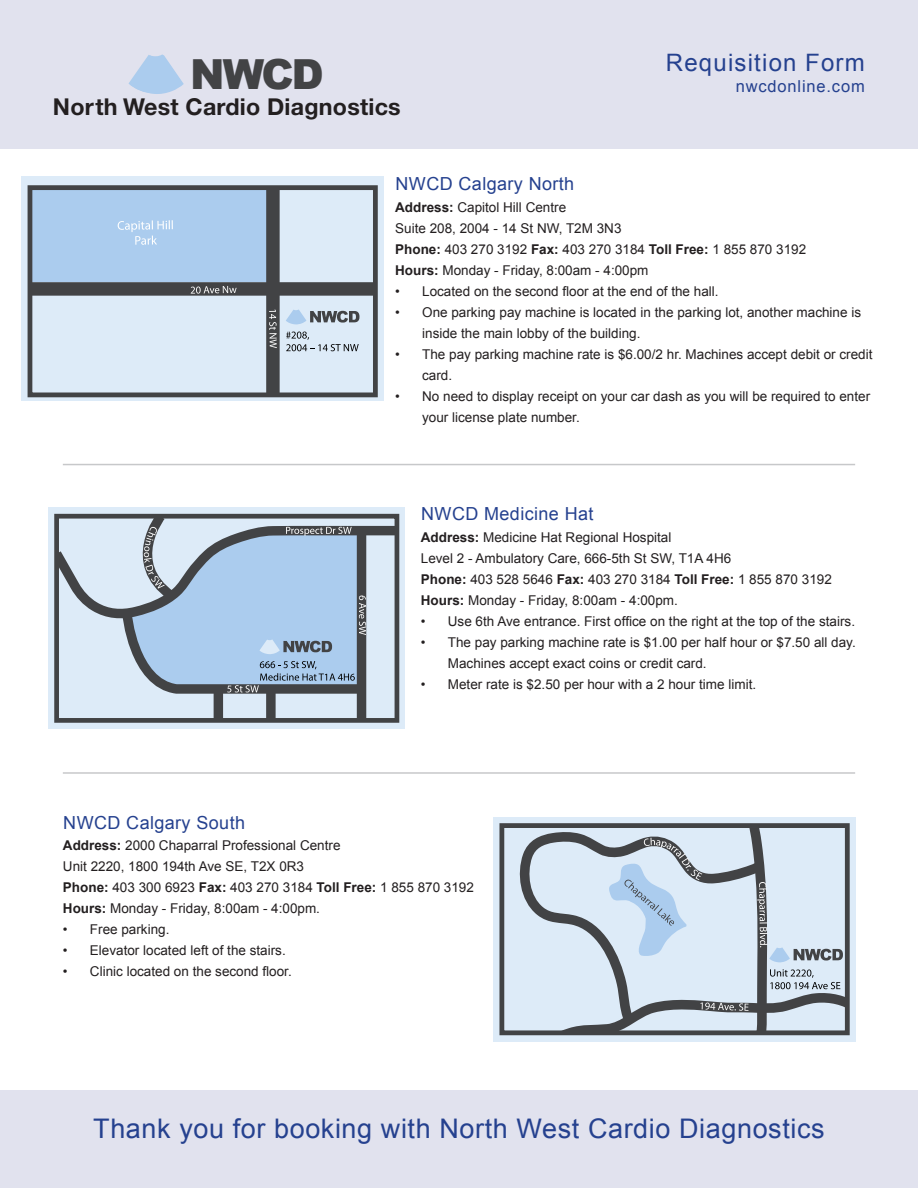
<style>
.page{position:relative;width:918px;height:1188px;background:#fff}
.page>*{position:absolute;margin:0;border:0;box-sizing:border-box;transform-origin:0 0}
.t1{font:900 41.4px "Arial";color:#424345}
.t2{font:27px "Arial";letter-spacing:.02em;color:#25418f}
.t3{font:24px "Arial";letter-spacing:.05em;color:#25418f}
.t4{font:700 23.25px "Helvetica Neue CE";letter-spacing:.01em;color:#231f20}
.t5{font:18px "Arial";letter-spacing:.02em;color:#25418f}
.t6{font:16.5px "Arial";letter-spacing:.05em;color:#25418f}
.t7{font:13.5px/21px "Arial";color:#231f20}
.s1{font-weight:700}
</style>
<div class="page">
<div style="left:0;top:1090px;width:918px;height:98px;background:#e1e2ee"></div>
<div style="left:0;top:0;width:918px;height:148px;background:#e1e2ee"></div>
<svg style="left:129px;top:54px;width:55px;height:40px"></svg>
<hr style="left:63px;top:464px;width:792px;height:1px;background:#c7c8ca">
<hr style="left:63px;top:772px;width:792px;height:2px;background:#c7c8ca">
<div style="left:493px;top:817px;width:362px;height:224px;background:#ddebf8"></div>
<div style="left:499px;top:823px;width:351px;height:212px;border:5px solid #424345"></div>
<svg style="left:509px;top:826px;width:29px;height:206px"></svg>
<svg style="left:538px;top:826px;width:309px;height:207px"></svg>
<div style="left:48px;top:508px;width:357px;height:221px;background:#ddebf8"></div>
<div style="left:357px;top:531px;width:9px;height:189px;background:#424345"></div>
<div style="left:214px;top:689px;width:9px;height:31px;background:#424345"></div>
<div style="left:266px;top:689px;width:10px;height:31px;background:#424345"></div>
<div style="left:54px;top:514px;width:345px;height:209px;border:5px solid #424345"></div>
<svg style="left:57px;top:516px;width:340px;height:182px"></svg>
<div style="left:22px;top:177px;width:362px;height:224px;background:#ddebf8"></div>
<div style="left:30px;top:188px;width:239px;height:94px;background:#abccee"></div>
<div style="left:30px;top:282px;width:345px;height:14px;background:#424345"></div>
<div style="left:266px;top:188px;width:14px;height:207px;background:#424345"></div>
<div style="left:28px;top:185px;width:350px;height:212px;border:5px solid #424345"></div>
<svg style="left:286px;top:332px;width:73px;height:19px"></svg>
<svg style="left:286px;top:309px;width:73px;height:16px"></svg>
<svg style="left:191px;top:286px;width:46px;height:8px"></svg>
<svg style="left:269px;top:309px;width:8px;height:39px"></svg>
<svg style="left:118px;top:220px;width:55px;height:25px"></svg>
<p class="t1" style="left:190px;top:44px;width:135px">NWCD</p>
<p class="t3" style="left:666px;top:47px;width:200px">Requisition Form</p>
<p class="t6" style="left:736px;top:76px;width:131px">nwcdonline.com</p>
<p class="t4" style="left:53px;top:92px;width:349px">North West Cardio Diagnostics</p>
<p class="t5" style="left:396px;top:172px;width:180px">NWCD Calgary North</p>
<p class="t7" style="left:395px;top:197px;width:173px"><span class="s1">Address:</span> Capitol Hill Centre</p>
<p class="t7" style="left:395px;top:218px;width:228px">Suite 208, 2004 - 14 St NW, T2M 3N3</p>
<p class="t7" style="left:395px;top:239px;width:413px"><span class="s1">Phone:</span> 403 270 3192 <span class="s1">Fax:</span> 403 270 3184 <span class="s1">Toll Free:</span> 1 855 870 3192</p>
<p class="t7" style="left:395px;top:260px;width:255px"><span class="s1">Hours:</span> Monday - Friday, 8:00am - 4:00pm</p>
<p class="t7" style="left:395px;top:281px;width:325px">• Located on the second floor at the end of the hall.</p>
<p class="t7" style="left:422px;top:302px;width:440px;text-indent:-27px">• One parking pay machine is located in the parking lot, another machine is inside the main lobby of the building.</p>
<p class="t7" style="left:422px;top:344px;width:452px;text-indent:-27px">• The pay parking machine rate is $6.00/2 hr. Machines accept debit or credit card.</p>
<p class="t7" style="left:422px;top:386px;width:449px;text-indent:-27px">• No need to display receipt on your car dash as you will be required to enter your license plate number.</p>
<p class="t5" style="left:63px;top:811px;width:183px">NWCD Calgary South</p>
<p class="t5" style="left:421px;top:502px;width:174px">NWCD Medicine Hat</p>
<p class="t7" style="left:421px;top:527px;width:252px"><span class="s1">Address:</span> Medicine Hat Regional Hospital</p>
<p class="t7" style="left:421px;top:548px;width:312px">Level 2 - Ambulatory Care, 666-5th St SW, T1A 4H6</p>
<p class="t7" style="left:421px;top:569px;width:413px"><span class="s1">Phone:</span> 403 528 5646 <span class="s1">Fax:</span> 403 270 3184 <span class="s1">Toll Free:</span> 1 855 870 3192</p>
<p class="t7" style="left:421px;top:590px;width:259px"><span class="s1">Hours:</span> Monday - Friday, 8:00am - 4:00pm.</p>
<p class="t7" style="left:421px;top:611px;width:436px">• Use 6th Ave entrance. First office on the right at the top of the stairs.</p>
<p class="t7" style="left:448px;top:632px;width:409px;text-indent:-27px">• The pay parking machine rate is $1.00 per half hour or $7.50 all day.<br>Machines accept exact coins or credit card.</p>
<p class="t7" style="left:421px;top:674px;width:337px">• Meter rate is $2.50 per hour with a 2 hour time limit.</p>
<p class="t7" style="left:63px;top:835px;width:279px"><span class="s1">Address:</span> 2000 Chaparral Professional Centre</p>
<p class="t7" style="left:63px;top:856px;width:243px">Unit 2220, 1800 194th Ave SE, T2X 0R3</p>
<p class="t7" style="left:63px;top:877px;width:413px"><span class="s1">Phone:</span> 403 300 6923 <span class="s1">Fax:</span> 403 270 3184 <span class="s1">Toll Free:</span> 1 855 870 3192</p>
<p class="t7" style="left:63px;top:898px;width:259px"><span class="s1">Hours:</span> Monday - Friday, 8:00am - 4:00pm.</p>
<p class="t7" style="left:63px;top:919px;width:108px">• Free parking.</p>
<p class="t7" style="left:63px;top:940px;width:224px">• Elevator located left of the stairs.</p>
<p class="t7" style="left:63px;top:961px;width:230px">• Clinic located on the second floor.</p>
<p class="t2" style="left:93px;top:1111px;width:733px">Thank you for booking with North West Cardio Diagnostics</p>
</div>
